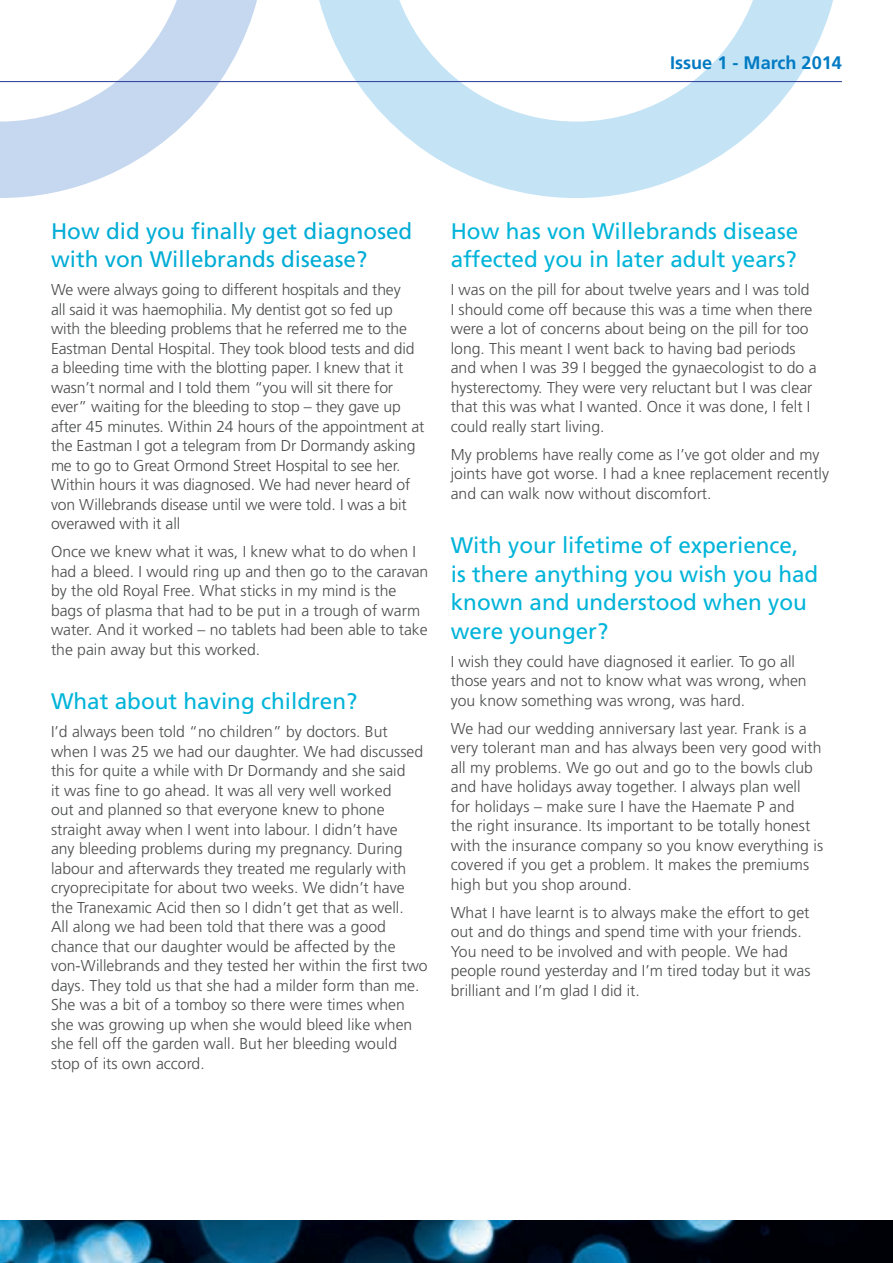
<style>
.page{position:relative;width:893px;height:1263px;background:#fff}
.page>*{position:absolute;margin:0;border:0;box-sizing:border-box;transform-origin:0 0}
.t1{font:22.5px/28.5px "Frutiger";color:#00b4d9}
.t2{font:22.5px/28.5px "Frutiger";color:#00acd5}
.t3{font:700 18.15px "Frutiger";color:#007ac2}
.t4{font:300 15.75px/19.5px "Frutiger";color:#4b4c4d}
</style>
<div class="page">
<svg style="left:0;top:0;width:257px;height:198px"></svg>
<svg style="left:319px;top:0;width:514px;height:198px"></svg>
<hr style="left:0;top:81px;width:842px;height:1px;background:#263996">
<img style="left:1px;top:1220px;width:892px;height:43px">
<img style="left:0;top:1220px;width:1px;height:43px">
<p class="t3" style="left:670px;top:52px;width:173px">Issue 1 - March 2014</p>
<h1 class="t2" style="left:51px;top:217px;width:363px">How did you finally get diagnosed with von Willebrands disease?</h1>
<p class="t4" style="left:51px;top:280px;width:375px">We were always going to different hospitals and they<br>all said it was haemophilia. My dentist got so fed up with the bleeding problems that he referred me to the Eastman Dental Hospital. They took blood tests and did a bleeding time with the blotting paper. I knew that it wasn’t normal and I told them “you will sit there for ever” waiting for the bleeding to stop – they gave up after 45 minutes. Within 24 hours of the appointment at the Eastman I got a telegram from Dr Dormandy asking me to go to Great Ormond Street Hospital to see her.<br>Within hours it was diagnosed. We had never heard of von Willebrands disease until we were told. I was a bit overawed with it all</p>
<p class="t4" style="left:51px;top:542px;width:379px">Once we knew what it was, I knew what to do when I had a bleed. I would ring up and then go to the caravan by the old Royal Free. What sticks in my mind is the bags of plasma that had to be put in a trough of warm water. And it worked – no tablets had been able to take the pain away but this worked.</p>
<h1 class="t1" style="left:51px;top:687px;width:308px">What about having children?</h1>
<p class="t4" style="left:51px;top:722px;width:378px">I’d always been told “no children” by doctors. But when I was 25 we had our daughter. We had discussed this for quite a while with Dr Dormandy and she said<br>it was fine to go ahead. It was all very well worked<br>out and planned so that everyone knew to phone straight away when I went into labour. I didn’t have<br>any bleeding problems during my pregnancy. During labour and afterwards they treated me regularly with cryoprecipitate for about two weeks. We didn’t have the Tranexamic Acid then so I didn’t get that as well.<br>All along we had been told that there was a good chance that our daughter would be affected by the von-Willebrands and they tested her within the first two days. They told us that she had a milder form than me.<br>She was a bit of a tomboy so there were times when she was growing up when she would bleed like when she fell off the garden wall. But her bleeding would stop of its own accord.</p>
<h1 class="t1" style="left:451px;top:217px;width:349px">How has von Willebrands disease affected you in later adult years?</h1>
<p class="t4" style="left:451px;top:280px;width:367px">I was on the pill for about twelve years and I was told I should come off because this was a time when there were a lot of concerns about being on the pill for too long. This meant I went back to having bad periods and when I was 39 I begged the gynaecologist to do a hysterectomy. They were very reluctant but I was clear that this was what I wanted. Once it was done, I felt I could really start living.</p>
<p class="t4" style="left:451px;top:445px;width:380px">My problems have really come as I’ve got older and my joints have got worse. I had a knee replacement recently and can walk now without discomfort.</p>
<h1 class="t1" style="left:451px;top:531px;width:369px">With your lifetime of experience, is there anything you wish you had known and understood when you were younger?</h1>
<p class="t4" style="left:451px;top:651px;width:357px">I wish they could have diagnosed it earlier. To go all those years and not to know what was wrong, when you know something was wrong, was hard.</p>
<p class="t4" style="left:451px;top:718px;width:374px">We had our wedding anniversary last year. Frank is a very tolerant man and has always been very good with all my problems. We go out and go to the bowls club and have holidays away together. I always plan well for holidays – make sure I have the Haemate P and<br>the right insurance. Its important to be totally honest with the insurance company so you know everything is covered if you get a problem. It makes the premiums high but you shop around.</p>
<p class="t4" style="left:451px;top:902px;width:361px">What I have learnt is to always make the effort to get out and do things and spend time with your friends.<br>You need to be involved and with people. We had people round yesterday and I’m tired today but it was brilliant and I’m glad I did it.</p>
</div>
